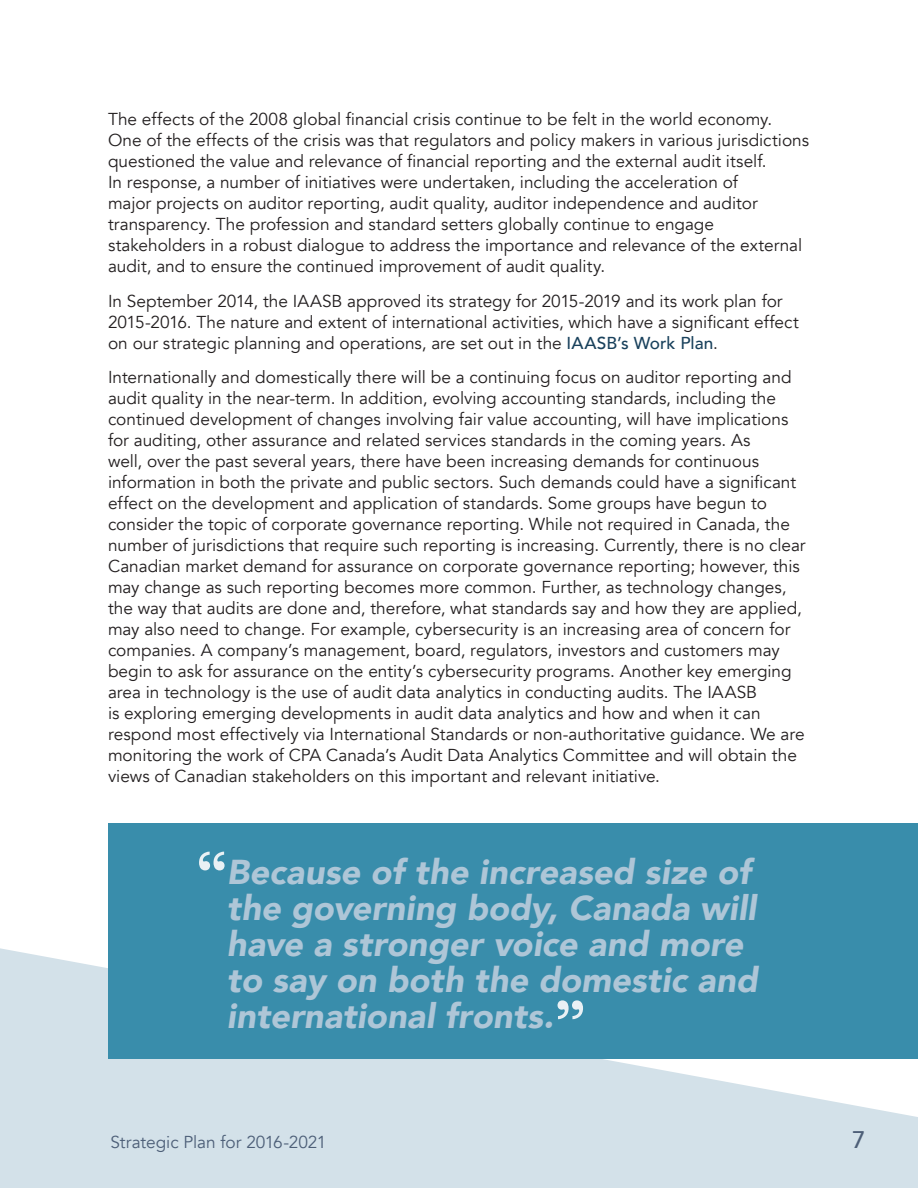
<style>
.page{position:relative;width:918px;height:1188px;background:#fff}
.page>*{position:absolute;margin:0;border:0;box-sizing:border-box;transform-origin:0 0}
.t1{font:700 54px "Baskerville";color:#e9f0f4}
.t2{font:italic 900 34.5px/36px "Avenir";color:#aec6d7}
.t3{font:500 24px "Avenir";color:#4d5f78}
.t4{font:17.25px/21px "Avenir";color:#231f20}
.t5{font:17.25px "Avenir";letter-spacing:-.005em;color:#4d5f78}
.s1{font-weight:500;color:#19415c}
</style>
<div class="page">
<svg style="left:0;top:948px;width:918px;height:240px;background:#d6e3ea"></svg>
<div style="left:108px;top:824px;width:810px;height:235px;background:#398dab"></div>
<p class="t4" style="left:108px;top:109px;width:703px">The effects of the 2008 global financial crisis continue to be felt in the world economy.<br>One of the effects of the crisis was that regulators and policy makers in various jurisdictions questioned the value and relevance of financial reporting and the external audit itself.<br>In response, a number of initiatives were undertaken, including the acceleration of<br>major projects on auditor reporting, audit quality, auditor independence and auditor transparency. The profession and standard setters globally continue to engage stakeholders in a robust dialogue to address the importance and relevance of the external audit, and to ensure the continued improvement of audit quality.</p>
<p class="t4" style="left:108px;top:291px;width:692px">In September 2014, the IAASB approved its strategy for 2015-2019 and its work plan for<br>2015-2016. The nature and extent of international activities, which have a significant effect on our strategic planning and operations, are set out in the <span class="s1">IAASB’s Work Plan</span>.</p>
<p class="t4" style="left:108px;top:367px;width:699px">Internationally and domestically there will be a continuing focus on auditor reporting and audit quality in the near-term. In addition, evolving accounting standards, including the continued development of changes involving fair value accounting, will have implications for auditing, other assurance and related services standards in the coming years. As<br>well, over the past several years, there have been increasing demands for continuous information in both the private and public sectors. Such demands could have a significant effect on the development and application of standards. Some groups have begun to consider the topic of corporate governance reporting. While not required in Canada, the number of jurisdictions that require such reporting is increasing. Currently, there is no clear Canadian market demand for assurance on corporate governance reporting; however, this may change as such reporting becomes more common. Further, as technology changes, the way that audits are done and, therefore, what standards say and how they are applied, may also need to change. For example, cybersecurity is an increasing area of concern for companies. A company’s management, board, regulators, investors and customers may begin to ask for assurance on the entity’s cybersecurity programs. Another key emerging area in technology is the use of audit data analytics in conducting audits. The IAASB<br>is exploring emerging developments in audit data analytics and how and when it can respond most effectively via International Standards or non-authoritative guidance. We are monitoring the work of CPA Canada’s Audit Data Analytics Committee and will obtain the views of Canadian stakeholders on this important and relevant initiative.</p>
<h1 class="t1" style="left:196px;top:833px;width:34px">“</h1>
<h2 class="t2" style="left:227px;top:853px;width:532px">Because of the increased size of the governing body, Canada will have a stronger voice and more to say on both the domestic and international fronts.</h2>
<h1 class="t1" style="left:586px;top:1038px;width:34px;rotate:-180deg">“</h1>
<p class="t5" style="left:111px;top:1132px;width:217px">Strategic Plan for 2016-2021</p>
<h3 class="t3" style="left:852px;top:1119px;width:15px">7</h3>
</div>
